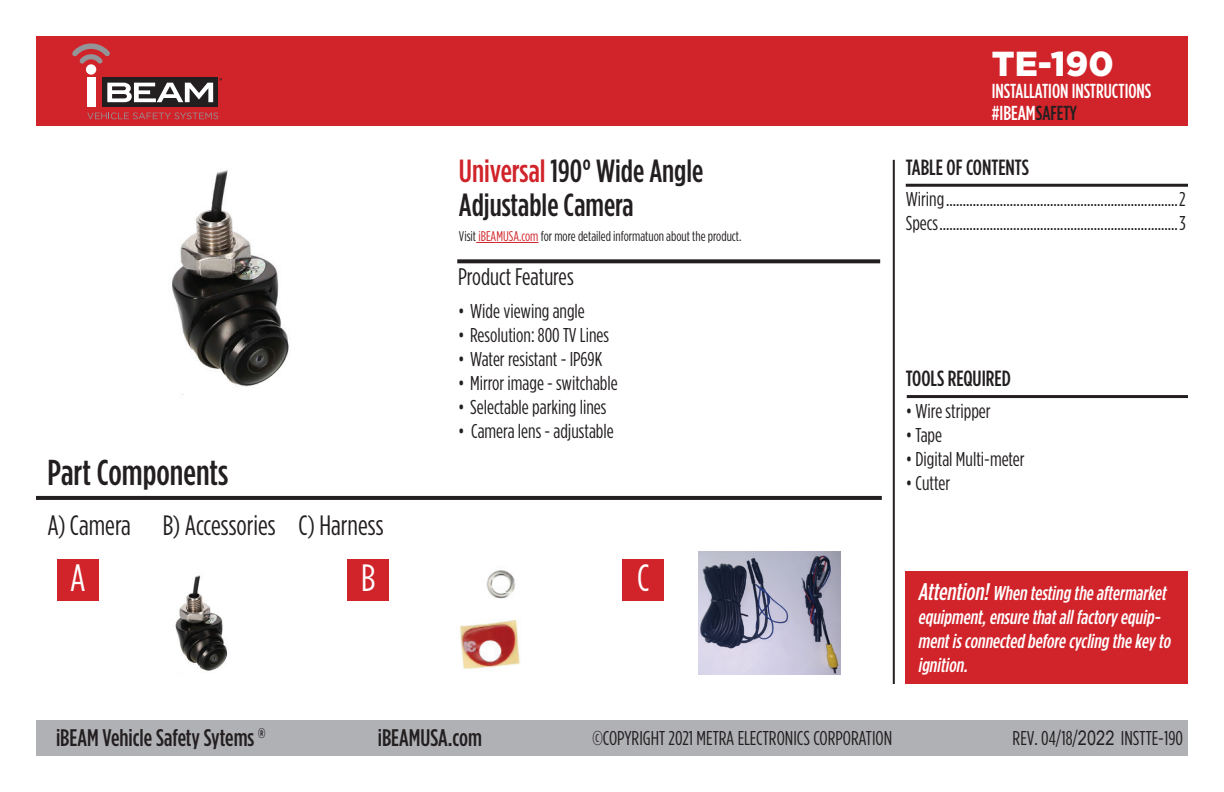
<style>
.page{position:relative;width:1224px;height:792px;background:#fff}
.page>*{position:absolute;margin:0;border:0;box-sizing:border-box;transform-origin:0 0}
.t1{font:38px "Gotham Condensed";color:#fff}
.t2{font:500 36px "Gotham Condensed";color:#231f20}
.t3{font:900 34.6px "Gotham";color:#fff}
.t4{font:500 32px/34px "Gotham Condensed";color:#231f20}
.t5{font:28px "Gotham Condensed";color:#231f20}
.t6{font:500 24px "Gotham Condensed";color:#231f20}
.t7{font:24px "Gotham Condensed";color:#231f20}
.t8{font:500 22px "Gotham Condensed";color:#231f20}
.t9{font:500 20.2px/22px "Gotham Condensed";color:#fff}
.t10{font:20px/24px "Gotham Condensed";color:#231f20}
.t11{font:italic 500 20px/24px "Gotham Condensed";color:#fff}
.t12{font:14px "Gotham Condensed";color:#231f20}
.t13{font:500 14px "Gotham Condensed";color:#231f20}
.s1{color:#d1232a}
.s2{color:#231f20}
.s3{font-size:24px}
.s4{font-family:"Arial Narrow"}
</style>
<div class="page">
<div style="left:36px;top:36px;width:1152px;height:90px;background:#d1232a"></div>
<div style="left:906px;top:572px;width:282px;height:112px;background:#d1232a"></div>
<div style="left:103px;top:78px;width:115px;height:29px;background:#231f20"></div>
<div style="left:87px;top:78px;width:8px;height:29px;background:#fff"></div>
<svg style="left:107px;top:83px;width:106px;height:19px"></svg>
<svg style="left:72px;top:43px;width:38px;height:21px"></svg>
<div style="left:86px;top:64px;width:10px;height:11px;background:#fff;border-radius:50%"></div>
<svg style="left:87px;top:112px;width:131px;height:7px"></svg>
<div style="left:36px;top:720px;width:1152px;height:36px;background:#b0b1b5"></div>
<hr style="left:893px;top:160px;width:2px;height:524px;background:#231f20">
<svg style="left:457px;top:259px;width:423px;height:4px;background:#353132"></svg>
<hr style="left:906px;top:184px;width:282px;height:3px;background:#231f20">
<hr style="left:907px;top:395px;width:281px;height:3px;background:#231f20">
<hr style="left:476px;top:242px;width:63px;height:1px;background:#d1232a">
<div style="left:57px;top:559px;width:41px;height:41px;background:#d1232a"></div>
<div style="left:348px;top:559px;width:41px;height:41px;background:#d1232a"></div>
<svg style="left:36px;top:496px;width:846px;height:4px;background:#262223"></svg>
<div style="left:623px;top:559px;width:41px;height:41px;background:#d1232a"></div>
<img style="left:172px;top:170px;width:117px;height:225px">
<img style="left:175px;top:575px;width:53px;height:96px">
<img style="left:698px;top:552px;width:143px;height:123px">
<img style="left:459px;top:570px;width:61px;height:99px">
<h3 class="t4" style="left:459px;top:153px;width:246px"><span class="s1">Universal</span> 190° Wide Angle<br>Adjustable Camera</h3>
<p class="t12" style="left:459px;top:228px;width:284px">Visit <span class="s1">iBEAMUSA.com</span> for more detailed informatuon about the product.</p>
<p class="t7" style="left:458px;top:263px;width:117px">Product Features</p>
<p class="t10" style="left:458px;top:299px;width:128px">• Wide viewing angle</p>
<p class="t10" style="left:458px;top:323px;width:153px">• Resolution: 800 TV Lines</p>
<p class="t10" style="left:458px;top:347px;width:146px">• Water resistant - IP69K</p>
<p class="t10" style="left:458px;top:371px;width:161px">• Mirror image - switchable</p>
<p class="t10" style="left:458px;top:395px;width:150px">• Selectable parking lines</p>
<p class="t10" style="left:458px;top:419px;width:157px">• Camera lens - adjustable</p>
<h2 class="t2" style="left:48px;top:452px;width:182px">Part Components</h2>
<h3 class="t5" style="left:48px;top:510px;width:337px">A) Camera B) Accessories C) Harness</h3>
<h1 class="t1" style="left:70px;top:557px;width:17px">A</h1>
<h1 class="t1" style="left:361px;top:557px;width:16px">B</h1>
<h1 class="t1" style="left:637px;top:557px;width:14px">C</h1>
<h3 class="t3" style="left:992px;top:43px;width:124px">TE-190</h3>
<p class="t9" style="left:992px;top:79px;width:161px">INSTALLATION INSTRUCTIONS #IBEAM<span class="s2">SAFETY</span></p>
<p class="t8" style="left:906px;top:156px;width:125px">TABLE OF CONTENTS</p>
<p class="t10" style="left:906px;top:187px;width:281px">Wiring.....................................................................2<br>Specs.......................................................................3</p>
<p class="t8" style="left:906px;top:366px;width:107px">TOOLS REQUIRED</p>
<p class="t10" style="left:906px;top:398px;width:86px">• Wire stripper</p>
<p class="t10" style="left:906px;top:422px;width:38px">• Tape</p>
<p class="t10" style="left:906px;top:446px;width:120px">• Digital Multi-meter</p>
<p class="t10" style="left:906px;top:470px;width:46px">• Cutter</p>
<p class="t11" style="left:918px;top:581px;width:258px"><span class="s3">Attention!</span>When testing the aftermarket equipment,ensure thatallfactory equip&shy;mentisconnected before cycling the key to ignition.</p>
<p class="t13" style="left:258px;top:726px;width:9px">®</p>
<p class="t10" style="left:1013px;top:726px;width:172px">REV. 04/18/<span class="s4">2022</span> INSTTE-190</p>
<p class="t6" style="left:56px;top:725px;width:200px">iBEAM Vehicle Safety Sytems</p>
<p class="t6" style="left:378px;top:725px;width:106px">iBEAMUSA.com</p>
<p class="t10" style="left:592px;top:726px;width:301px">©COPYRIGHT 2021 METRA ELECTRONICS CORPORATION</p>
</div>
